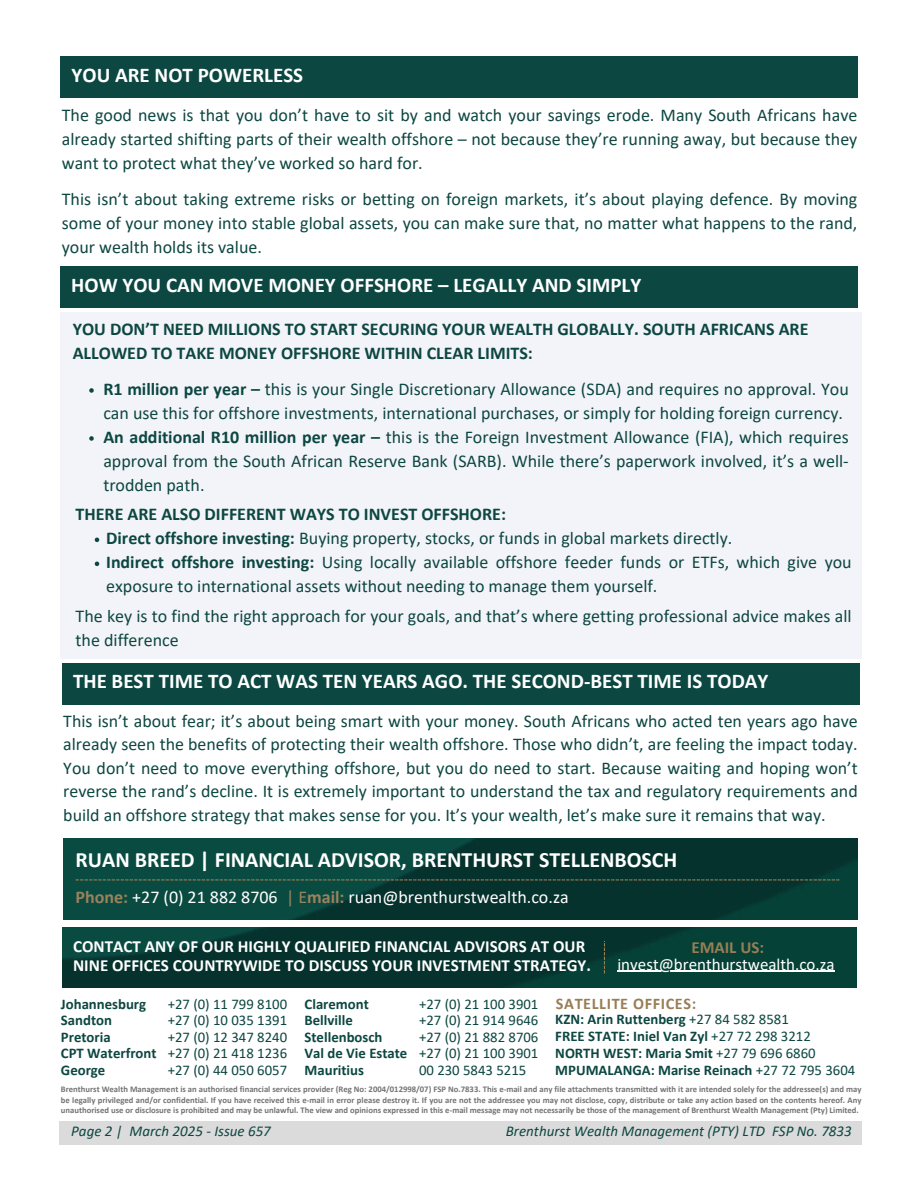
<style>
.page{position:relative;width:918px;height:1188px;background:#fff}
.page>*{position:absolute;margin:0;border:0;box-sizing:border-box;transform-origin:0 0}
.t1{font:700 21.9px "Calibri";color:#fff}
.t2{font:700 21px "Calibri";color:#fff}
.t3{font:18px/24px "Calibri";color:#0d4742;text-align:justify}
.t4{font:700 18px/24px "Calibri";color:#0d4742}
.t5{font:18px "Calibri";color:#fff}
.t6{font:17.85px/23.5px "Calibri";color:#0d4742;text-align:justify}
.t7{font:700 16.95px/19px "Calibri";color:#fff}
.t8{font:16.95px "Calibri";color:#fff}
.t9{font:700 16.95px "Calibri";color:#987e55}
.t10{font:700 16.2px "Calibri";letter-spacing:.035em;color:#987e55}
.t11{font:italic 15px "Calibri";color:#0d4742}
.t12{font:700 14.7px/16.6px "Calibri";color:#0d4742}
.t13{font:14.7px/16.6px "Calibri";color:#0d4742;text-align:justify}
.t14{font:700 8.7px/10.8px "Calibri";color:#737373;text-align:justify}
.s1{font-weight:700}
.s2{font-weight:700;color:#9b825d}
.s3{color:#9b825d}
.s4{font-weight:400}
</style>
<div class="page">
<div style="left:60px;top:56px;width:798px;height:42px;background:#0d4742"></div>
<div style="left:62px;top:663px;width:797px;height:42px;background:#0d4742"></div>
<div style="left:60px;top:267px;width:797px;height:41px;background:#0d4742"></div>
<div style="left:60px;top:312px;width:801px;height:347px;background:#f3f4f9"></div>
<svg style="left:95px;top:538px;width:4px;height:4px"></svg>
<svg style="left:95px;top:562px;width:4px;height:4px"></svg>
<svg style="left:89px;top:388px;width:5px;height:5px"></svg>
<svg style="left:89px;top:436px;width:5px;height:5px"></svg>
<div style="left:59px;top:1121px;width:803px;height:23px;background:#dbdbdb"></div>
<img style="left:63px;top:928px;width:794px;height:59px">
<svg style="left:604px;top:941px;width:1px;height:32px"></svg>
<hr style="left:617px;top:971px;width:218px;height:1px;background:#fff">
<img style="left:64px;top:839px;width:794px;height:81px">
<svg style="left:76px;top:879px;width:763px;height:1px"></svg>
<h3 class="t2" style="left:72px;top:66px;width:233px">YOU ARE NOT POWERLESS</h3>
<h1 class="t3" style="left:62px;top:105px;width:797px">The good news is that you don’t have to sit by and watch your savings erode. Many South Africans have already started shifting parts of their wealth offshore – not because they’re running away, but because they want to protect what they’ve worked so hard for.</h1>
<h3 class="t3" style="left:62px;top:189px;width:797px">This isn’t about taking extreme risks or betting on foreign markets, it’s about playing defence. By moving some of your money into stable global assets, you can make sure that, no matter what happens to the rand, your wealth holds its value.</h3>
<p class="t2" style="left:71px;top:276px;width:572px">HOW YOU CAN MOVE MONEY OFFSHORE – LEGALLY AND SIMPLY</p>
<h3 class="t4" style="left:73px;top:318px;width:737px">YOU DON’T NEED MILLIONS TO START SECURING YOUR WEALTH GLOBALLY. SOUTH AFRICANS ARE<br>ALLOWED TO TAKE MONEY OFFSHORE WITHIN CLEAR LIMITS:</h3>
<h1 class="t3" style="left:103px;top:378px;width:747px"><span class="s1">R1 million per year –</span> this is your Single Discretionary Allowance (SDA) and requires no approval. You can use this for offshore investments, international purchases, or simply for holding foreign currency.</h1>
<h3 class="t3" style="left:103px;top:426px;width:747px"><span class="s1">An additional R10 million per year –</span> this is the Foreign Investment Allowance (FIA), which requires approval from the South African Reserve Bank (SARB). While there’s paperwork involved, it’s a well&shy;trodden path.</h3>
<p class="t4" style="left:76px;top:504px;width:432px">THERE ARE ALSO DIFFERENT WAYS TO INVEST OFFSHORE:</p>
<h2 class="t3" style="left:106px;top:528px;width:628px"><span class="s1">Direct offshore investing:</span> Buying property, stocks, or funds in global markets directly.</h2>
<p class="t3" style="left:106px;top:552px;width:747px"><span class="s1">Indirect offshore investing:</span> Using locally available offshore feeder funds or ETFs, which give you exposure to international assets without needing to manage them yourself.</p>
<p class="t3" style="left:76px;top:606px;width:778px">The key is to find the right approach for your goals, and that’s where getting professional advice makes all the difference</p>
<h2 class="t2" style="left:73px;top:673px;width:697px">THE BEST TIME TO ACT WAS TEN YEARS AGO. THE SECOND-BEST TIME IS TODAY</h2>
<h1 class="t6" style="left:63px;top:711px;width:796px">This isn’t about fear; it’s about being smart with your money. South Africans who acted ten years ago have already seen the benefits of protecting their wealth offshore. Those who didn’t, are feeling the impact today.<br>You don’t need to move everything offshore, but you do need to start. Because waiting and hoping won’t reverse the rand’s decline. It is extremely important to understand the tax and regulatory requirements and build an offshore strategy that makes sense for you. It’s your wealth, let’s make sure it remains that way.</h1>
<h5 class="t1" style="left:76px;top:851px;width:603px">RUAN BREED | FINANCIAL ADVISOR, BRENTHURST STELLENBOSCH</h5>
<h2 class="t5" style="left:76px;top:889px;width:495px"><span class="s2">Phone:</span> +27 (0) 21 882 8706 <span class="s3">| E</span><span class="s2">mail:</span> ruan@brenthurstwealth.co.za</h2>
<p class="t7" style="left:73px;top:938px;width:519px">CONTACT ANY OF OUR HIGHLY QUALIFIED FINANCIAL ADVISORS AT OUR<br>NINE OFFICES COUNTRYWIDE TO DISCUSS YOUR INVESTMENT STRATEGY.</p>
<h3 class="t9" style="left:691px;top:940px;width:74px">EMAIL US:</h3>
<p class="t8" style="left:617px;top:957px;width:219px">invest@brenthurstwealth.co.za</p>
<h5 class="t10" style="left:556px;top:997px;width:142px">SATELLITE OFFICES:</h5>
<h4 class="t12" style="left:555px;top:1012px;width:302px">KZN: Arin Ruttenberg <span class="s4">+27 84 582 8581<br></span>FREE STATE: Iniel Van Zyl <span class="s4">+27 72 298 3212<br></span>NORTH WEST: Maria Smit <span class="s4">+27 79 696 6860<br></span>MPUMALANGA: Marise Reinach <span class="s4">+27 72 795 3604</span></h4>
<h2 class="t12" style="left:61px;top:997px;width:97px">Johannesburg<br>Sandton<br>Pretoria<br>CPT Waterfront<br>George</h2>
<p class="t13" style="left:168px;top:997px;width:121px">+27 (0) 11 799 8100 +27 (0) 10 035 1391 +27 (0) 12 347 8240 +27 (0) 21 418 1236 +27 (0) 44 050 6057</p>
<h2 class="t12" style="left:305px;top:997px;width:104px">Claremont<br>Bellville<br>Stellenbosch<br>Val de Vie Estate<br>Mauritius</h2>
<h3 class="t13" style="left:419px;top:997px;width:121px">+27 (0) 21 100 3901 +27 (0) 21 914 9646 +27 (0) 21 882 8706 +27 (0) 21 100 3901<br>00 230 5843 5215</h3>
<h4 class="t14" style="left:61px;top:1084px;width:802px">Brenthurst Wealth Management is an authorised financial services provider (Reg No: 2004/012998/07) FSP No.7833. This e-mail and any file attachments transmitted with it are intended solely for the addressee(s) and may be legally privileged and/or confidential. If you have received this e-mail in error please destroy it. If you are not the addressee you may not disclose, copy, distribute or take any action based on the contents hereof. Any unauthorised use or disclosure is prohibited and may be unlawful. The view and opinions expressed in this e-mail message may not necessarily be those of the management of Brenthurst Wealth Management (Pty) Limited.</h4>
<h1 class="t11" style="left:71px;top:1124px;width:201px">Page 2 | March 2025 - Issue 657</h1>
<p class="t11" style="left:506px;top:1124px;width:347px">Brenthurst Wealth Management (PTY) LTD FSP No. 7833</p>
</div>
